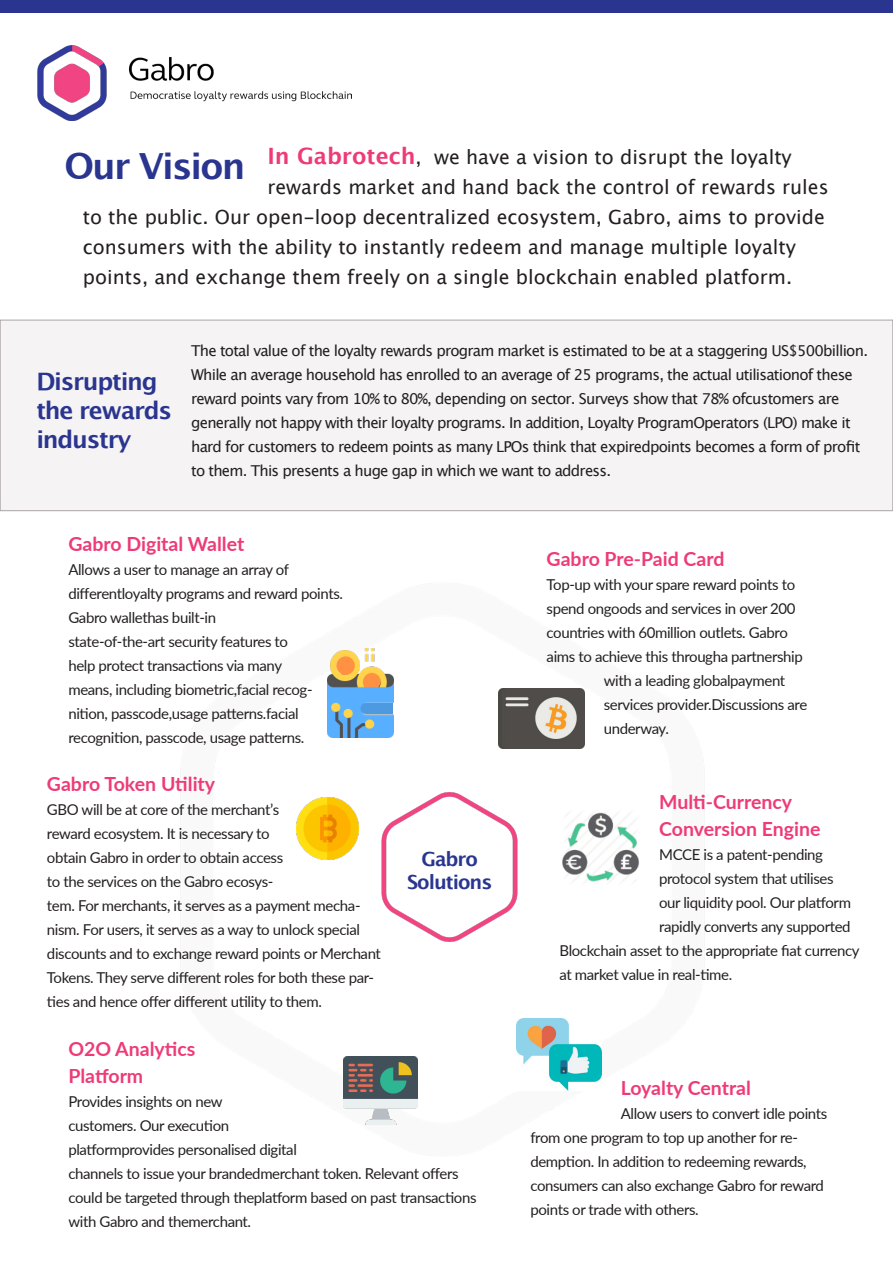
<style>
.page{position:relative;width:893px;height:1263px;background:#fff}
.page>*{position:absolute;margin:0;border:0;box-sizing:border-box;transform-origin:0 0}
.t1{font:700 36px "Lucida Grande";letter-spacing:-.05em;color:#29358f}
.t2{font:700 24px "Lucida Grande";letter-spacing:-.05em;color:#29358f}
.t3{font:19.5px "Lucida Grande";color:#231f20}
.t4{font:700 19.5px "Lato";color:#ee3b78}
.t5{font:700 19.5px "Lucida Grande";letter-spacing:-.05em;color:#29358f}
.t6{font:15px/24px "Lato";letter-spacing:-.025em;color:#231f20}
.t7{font:15px/24px "Lucida Grande";letter-spacing:-.05em;color:#231f20}
.s1{font-weight:700;font-size:22.5px;color:#ee3b78}
</style>
<div class="page">
<img style="left:382px;top:793px;width:136px;height:148px">
<div style="left:0;top:320px;width:893px;height:191px;background:#f6f3f4"></div>
<div style="left:0;top:320px;width:893px;height:191px;border:1px solid #aba6a4"></div>
<div style="left:0;top:0;width:893px;height:13px;background:#29358f"></div>
<img style="left:328px;top:649px;width:66px;height:88px">
<img style="left:517px;top:1019px;width:84px;height:71px">
<img style="left:344px;top:1056px;width:73px;height:68px">
<img style="left:498px;top:688px;width:86px;height:60px">
<img style="left:297px;top:798px;width:62px;height:62px">
<img style="left:563px;top:812px;width:76px;height:70px">
<img style="left:37px;top:45px;width:314px;height:76px">
<p class="t3" style="left:267px;top:146px;width:526px"><span class="s1">In Gabrotech</span>, we have a vision to disrupt the loyalty</p>
<p class="t3" style="left:267px;top:176px;width:563px">rewards market and hand back the control of rewards rules</p>
<p class="t3" style="left:83px;top:206px;width:744px">to the public. Our open-loop decentralized ecosystem, Gabro, aims to provide</p>
<p class="t3" style="left:83px;top:236px;width:715px">consumers with the ability to instantly redeem and manage multiple loyalty</p>
<p class="t3" style="left:83px;top:266px;width:711px">points, and exchange them freely on a single blockchain enabled platform.</p>
<p class="t1" style="left:64px;top:137px;width:182px">Our Vision</p>
<p class="t2" style="left:36px;top:362px;width:123px">Disrupting</p>
<p class="t2" style="left:36px;top:391px;width:137px">the rewards</p>
<p class="t2" style="left:36px;top:420px;width:97px">industry</p>
<p class="t7" style="left:191px;top:338px;width:678px">The total value of the loyalty rewards program market is estimated to be at a staggering US$500billion.<br>While an average household has enrolled to an average of 25 programs, the actual utilisationof these reward points vary from 10% to 80%, depending on sector. Surveys show that 78% ofcustomers are generally not happy with their loyalty programs. In addition, Loyalty ProgramOperators (LPO) make it hard for customers to redeem points as many LPOs think that expiredpoints becomes a form of profit to them. This presents a huge gap in which we want to address.</p>
<p class="t4" style="left:68px;top:529px;width:177px">Gabro Digital Wallet</p>
<p class="t6" style="left:68px;top:557px;width:222px">Allows a user to manage an array of</p>
<p class="t6" style="left:68px;top:581px;width:276px">differentloyalty programs and reward points.<br>Gabro wallethas built-in</p>
<p class="t6" style="left:68px;top:629px;width:246px">state-of-the-art security features to help protect transactions via many means, including biometric,facial recog&shy;nition, passcode,usage patterns.facial recognition, passcode, usage patterns.</p>
<p class="t4" style="left:47px;top:769px;width:170px">Gabro Token Utility</p>
<p class="t6" style="left:47px;top:797px;width:335px">GBO will be at core of the merchant’s<br>reward ecosystem. It is necessary to<br>obtain Gabro in order to obtain access<br>to the services on the Gabro ecosys-<br>tem. For merchants, it serves as a payment mecha&shy;nism. For users, it serves as a way to unlock special discounts and to exchange reward points or Merchant Tokens. They serve different roles for both these par&shy;ties and hence offer different utility to them.</p>
<p class="t5" style="left:422px;top:843px;width:58px">Gabro</p>
<p class="t5" style="left:407px;top:866px;width:87px">Solutions</p>
<p class="t4" style="left:68px;top:1034px;width:128px">O2O Analytics</p>
<p class="t4" style="left:68px;top:1061px;width:76px">Platform</p>
<p class="t6" style="left:68px;top:1088px;width:156px">Provides insights on new</p>
<p class="t6" style="left:68px;top:1112px;width:162px">customers. Our execution</p>
<p class="t6" style="left:68px;top:1136px;width:230px">platformprovides personalised digital</p>
<p class="t6" style="left:68px;top:1160px;width:410px">channels to issue your brandedmerchant token. Relevant offers could be targeted through theplatform based on past transactions with Gabro and themerchant.</p>
<p class="t4" style="left:547px;top:544px;width:179px">Gabro Pre-Paid Card</p>
<p class="t6" style="left:547px;top:572px;width:250px">Top-up with your spare reward points to</p>
<p class="t6" style="left:547px;top:596px;width:251px">spend ongoods and services in over 200</p>
<p class="t6" style="left:547px;top:620px;width:243px">countries with 60million outlets. Gabro</p>
<p class="t6" style="left:547px;top:644px;width:258px">aims to achieve this througha partnership</p>
<p class="t6" style="left:604px;top:668px;width:183px">with a leading globalpayment</p>
<p class="t6" style="left:604px;top:692px;width:205px">services provider.Discussions are</p>
<p class="t6" style="left:604px;top:716px;width:67px">underway.</p>
<p class="t4" style="left:659px;top:787px;width:135px">Multi-Currency</p>
<p class="t4" style="left:659px;top:814px;width:163px">Conversion Engine</p>
<p class="t6" style="left:659px;top:841px;width:165px">MCCE is a patent-pending</p>
<p class="t6" style="left:659px;top:865px;width:176px">protocol system that utilises</p>
<p class="t6" style="left:659px;top:889px;width:193px">our liquidity pool. Our platform</p>
<p class="t6" style="left:659px;top:913px;width:193px">rapidly converts any supported</p>
<p class="t6" style="left:559px;top:937px;width:302px">Blockchain asset to the appropriate fiat currency</p>
<p class="t6" style="left:559px;top:961px;width:174px">at market value in real-time.</p>
<p class="t4" style="left:621px;top:1073px;width:132px">Loyalty Central</p>
<p class="t6" style="left:530px;top:1101px;width:298px;text-indent:90px">Allow users to convert idle points from one program to top up another for re&shy;demption. In addition to redeeming rewards, consumers can also exchange Gabro for reward points or trade with others.</p>
</div>
